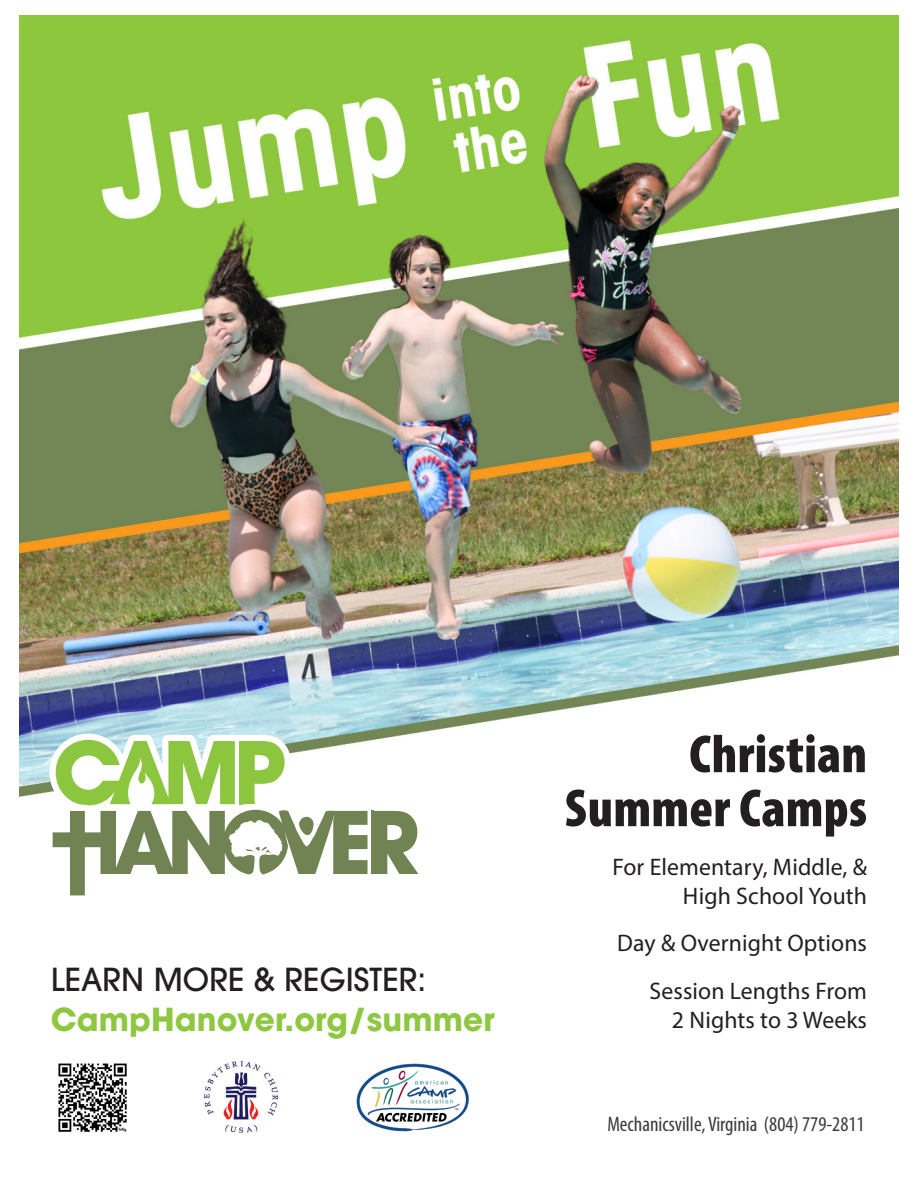
<style>
.page{position:relative;width:918px;height:1188px;background:#fff}
.page>*{position:absolute;margin:0;border:0;box-sizing:border-box;transform-origin:0 0}
.t1{font:900 condensed 54px/54px "Myriad Pro";letter-spacing:.005em;color:#231f20;text-align:right}
.t2{font:700 31.5px "ITC Avant Garde Pro";letter-spacing:.005em;color:#8ec740}
.t3{font:500 31.5px "ITC Avant Garde Pro";letter-spacing:.005em;color:#231f20}
.t4{font:24px/28.8px "Myriad Pro";letter-spacing:.005em;color:#231f20;text-align:right}
.t5{font:condensed 21px "Myriad Pro";color:#393a3b}
</style>
<div class="page">
<img style="left:19px;top:16px;width:880px;height:781px">
<svg style="left:46px;top:734px;width:379px;height:162px"></svg>
<img style="left:356px;top:1063px;width:113px;height:69px">
<img style="left:205px;top:1061px;width:72px;height:71px">
<img style="left:58px;top:1063px;width:69px;height:69px">
<p class="t3" style="left:51px;top:959px;width:377px">LEARN MORE &amp; REGISTER:</p>
<p class="t2" style="left:51px;top:998px;width:445px">CampHanover.org/summer</p>
<p class="t1" style="left:565px;top:726px;width:304px">Christian<br>Summer Camps</p>
<p class="t4" style="left:613px;top:853px;width:256px">For Elementary, Middle, &amp;<br>High School Youth</p>
<p class="t4" style="left:617px;top:929px;width:251px">Day &amp; Overnight Options</p>
<p class="t4" style="left:650px;top:976px;width:219px">Session Lengths From<br>2 Nights to 3 Weeks</p>
<p class="t5" style="left:607px;top:1111px;width:259px">Mechanicsville, Virginia (804) 779-2811</p>
</div>
